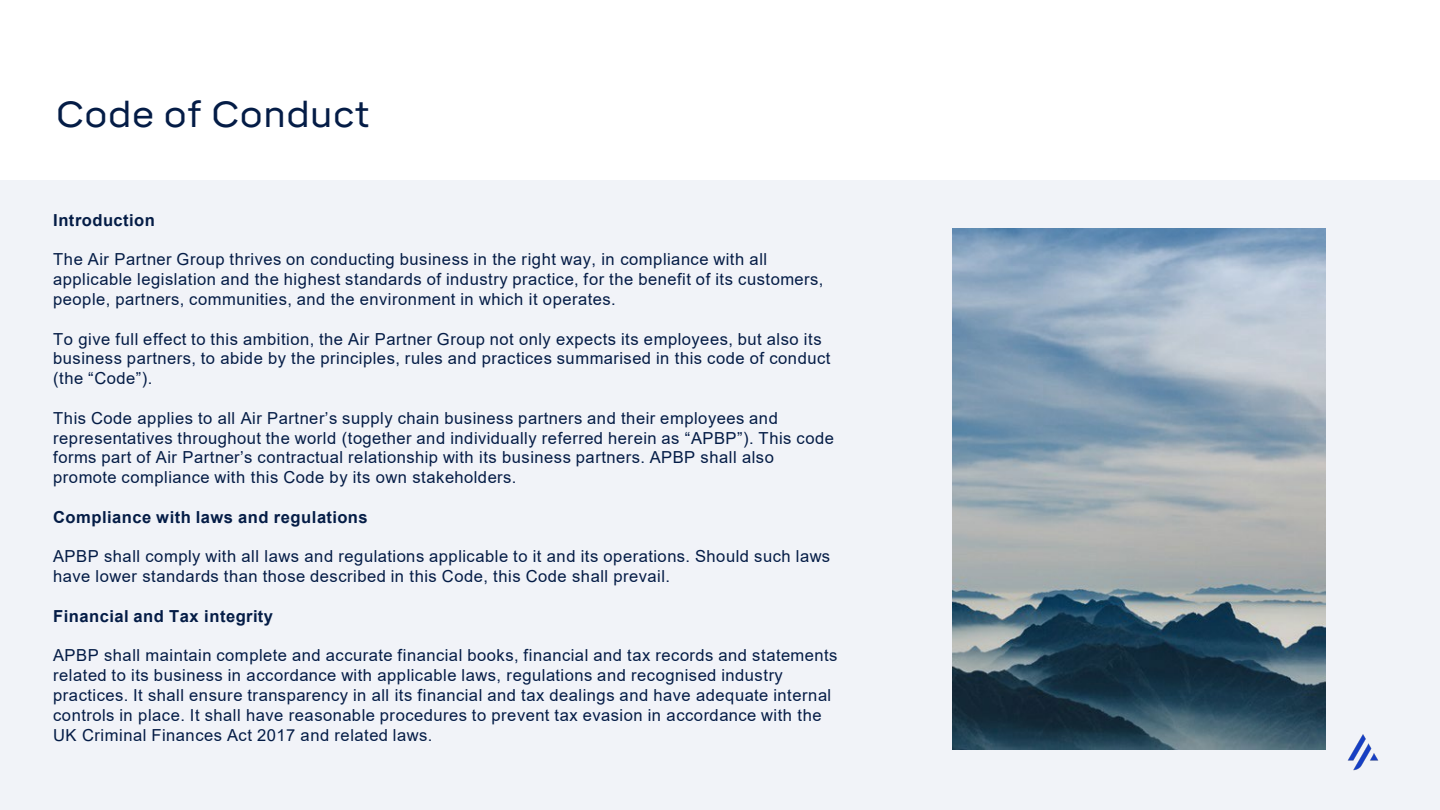
<style>
.page{position:relative;width:1440px;height:810px;background:#fff}
.page>*{position:absolute;margin:0;border:0;box-sizing:border-box;transform-origin:0 0}
.t1{font:36px "Mikro";letter-spacing:.015em;color:#041c46}
.t2{font:16.5px/19.8px "Arial";letter-spacing:.03em;color:#041c46}
.t3{font:700 16.5px "Arial";letter-spacing:.03em;color:#041c46}
</style>
<div class="page">
<div style="left:0;top:180px;width:1440px;height:630px;background:#f1f3f8"></div>
<img style="left:1347px;top:734px;width:32px;height:37px">
<img style="left:953px;top:229px;width:373px;height:521px">
<p class="t1" style="left:56px;top:93px;width:315px">Code of Conduct</p>
<p class="t3" style="left:53px;top:208px;width:103px">Introduction</p>
<p class="t2" style="left:53px;top:250px;width:772px">The Air Partner Group thrives on conducting business in the right way, in compliance with all applicable legislation and the highest standards of industry practice, for the benefit of its customers, people, partners, communities, and the environment in which it operates.</p>
<p class="t2" style="left:53px;top:329px;width:779px">To give full effect to this ambition, the Air Partner Group not only expects its employees, but also its business partners, to abide by the principles, rules and practices summarised in this code of conduct (the “Code”).</p>
<p class="t2" style="left:53px;top:408px;width:782px">This Code applies to all Air Partner’s supply chain business partners and their employees and representatives throughout the world (together and individually referred herein as “APBP”). This code forms part of Air Partner’s contractual relationship with its business partners. APBP shall also promote compliance with this Code by its own stakeholders.</p>
<p class="t3" style="left:53px;top:505px;width:316px">Compliance with laws and regulations</p>
<p class="t2" style="left:53px;top:547px;width:779px">APBP shall comply with all laws and regulations applicable to it and its operations. Should such laws have lower standards than those described in this Code, this Code shall prevail.</p>
<p class="t3" style="left:53px;top:604px;width:221px">Financial and Tax integrity</p>
<p class="t2" style="left:53px;top:646px;width:786px">APBP shall maintain complete and accurate financial books, financial and tax records and statements related to its business in accordance with applicable laws, regulations and recognised industry practices. It shall ensure transparency in all its financial and tax dealings and have adequate internal controls in place. It shall have reasonable procedures to prevent tax evasion in accordance with the UK Criminal Finances Act 2017 and related laws.</p>
</div>
